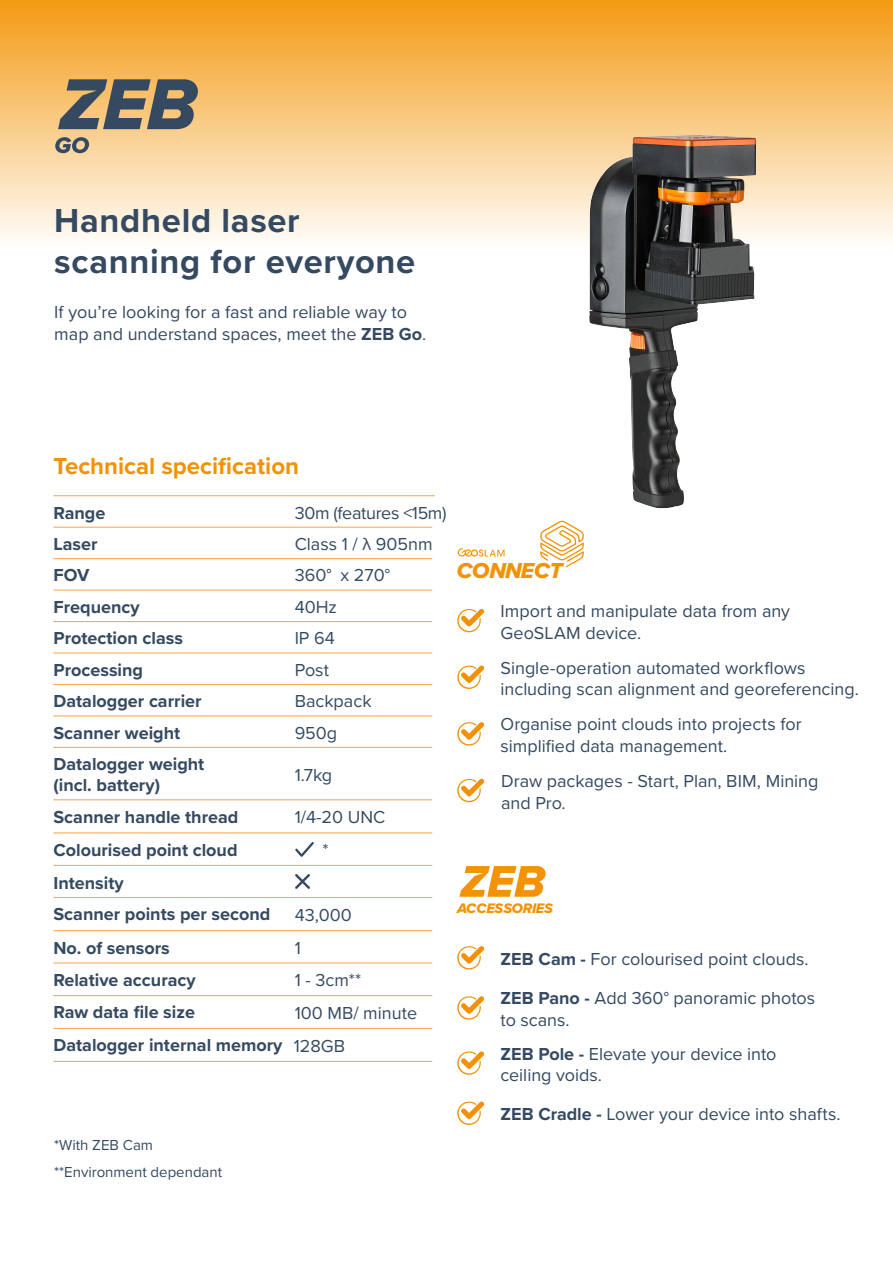
<style>
.page{position:relative;width:893px;height:1263px;background:#fff}
.page>*{position:absolute;margin:0;border:0;box-sizing:border-box;transform-origin:0 0}
.t1{font:700 34.5px/41.4px "Proxima Nova";letter-spacing:.02em;color:#354a61}
.t2{font:700 24px "Proxima Nova";color:#f39200}
.t3{font:22.35px "Proxima Nova Extrabld It";letter-spacing:-.005em;color:#f39204}
.Intro{font:18px/21.6px "Proxima Nova";color:#354a61}
.t4{font:700 18px "Proxima Nova";color:#354a61}
.Intro-2{font:18px "Proxima Nova";letter-spacing:-.02em;color:#354a61}
.t5{font:15px "Proxima Nova";color:#354a61}
.t6{font:14.25px "Proxima Nova Extrabld It";letter-spacing:-.01em;color:#f39204}
.s1{font-weight:700}
</style>
<div class="page">
<div style="left:0;top:0;width:893px;height:249px;background:linear-gradient(to bottom,#f49a12,#fffefd)"></div>
<svg style="left:58px;top:79px;width:140px;height:50px;background:#7b7567"></svg>
<svg style="left:55px;top:137px;width:34px;height:16px"></svg>
<hr style="left:53px;top:495px;width:382px;height:1px;background:#f3921f">
<hr style="left:53px;top:527px;width:379px;height:1px;background:#f3921f">
<hr style="left:53px;top:589px;width:379px;height:2px;background:#f3921f">
<hr style="left:53px;top:621px;width:379px;height:1px;background:#f3921f">
<hr style="left:53px;top:558px;width:379px;height:1px;background:#f3921f">
<hr style="left:53px;top:652px;width:379px;height:2px;background:#f3921f">
<hr style="left:53px;top:684px;width:379px;height:1px;background:#f3921f">
<hr style="left:53px;top:715px;width:379px;height:1px;background:#f3921f">
<hr style="left:53px;top:747px;width:379px;height:1px;background:#f3921f">
<hr style="left:53px;top:799px;width:379px;height:1px;background:#f3921f">
<hr style="left:53px;top:832px;width:379px;height:1px;background:#f3921f">
<hr style="left:53px;top:865px;width:379px;height:1px;background:#f3921f">
<hr style="left:53px;top:897px;width:379px;height:1px;background:#f3921f">
<hr style="left:53px;top:930px;width:379px;height:1px;background:#f3921f">
<hr style="left:53px;top:962px;width:379px;height:1px;background:#f3921f">
<hr style="left:53px;top:995px;width:379px;height:1px;background:#f3921f">
<hr style="left:53px;top:1028px;width:379px;height:1px;background:#f3921f">
<hr style="left:53px;top:1061px;width:379px;height:1px;background:#f3921f">
<svg style="left:295px;top:842px;width:19px;height:15px"></svg>
<img style="left:575px;top:132px;width:184px;height:377px">
<svg style="left:295px;top:874px;width:15px;height:15px"></svg>
<svg style="left:540px;top:520px;width:44px;height:48px"></svg>
<svg style="left:457px;top:548px;width:48px;height:9px"></svg>
<svg style="left:459px;top:866px;width:87px;height:31px"></svg>
<svg style="left:457px;top:946px;width:27px;height:24px"></svg>
<svg style="left:457px;top:996px;width:27px;height:24px"></svg>
<svg style="left:457px;top:1051px;width:27px;height:24px"></svg>
<svg style="left:457px;top:1101px;width:27px;height:24px"></svg>
<svg style="left:457px;top:608px;width:27px;height:25px"></svg>
<svg style="left:457px;top:665px;width:27px;height:24px"></svg>
<svg style="left:457px;top:722px;width:27px;height:24px"></svg>
<svg style="left:457px;top:778px;width:27px;height:25px"></svg>
<h1 class="t1" style="left:54px;top:199px;width:363px">Handheld laser scanning for everyone</h1>
<p class="Intro" style="left:54px;top:301px;width:373px">If you’re looking for a fast and reliable way to map and understand spaces, meet the <span class="s1">ZEB Go</span>.</p>
<p class="t2" style="left:53px;top:448px;width:247px">Technical specification</p>
<p class="t4" style="left:53px;top:499px;width:53px">Range</p>
<p class="Intro-2" style="left:295px;top:499px;width:153px">30m (features &lt;15m)</p>
<p class="t4" style="left:53px;top:531px;width:46px">Laser</p>
<p class="Intro" style="left:295px;top:532px;width:140px">Class 1 / λ 905nm</p>
<p class="t4" style="left:53px;top:562px;width:37px">FOV</p>
<p class="Intro" style="left:295px;top:564px;width:97px">360° x 270°</p>
<p class="t4" style="left:53px;top:593px;width:88px">Frequency</p>
<p class="Intro" style="left:295px;top:595px;width:44px">40Hz</p>
<p class="t4" style="left:53px;top:625px;width:131px">Protection class</p>
<p class="Intro" style="left:295px;top:627px;width:42px">IP 64</p>
<p class="t4" style="left:53px;top:656px;width:91px">Processing</p>
<p class="Intro" style="left:295px;top:658px;width:36px">Post</p>
<p class="t4" style="left:53px;top:688px;width:150px">Datalogger carrier</p>
<p class="Intro" style="left:295px;top:690px;width:78px">Backpack</p>
<p class="t4" style="left:53px;top:719px;width:128px">Scanner weight</p>
<p class="Intro" style="left:295px;top:721px;width:44px">950g</p>
<p class="t4" style="left:53px;top:751px;width:152px">Datalogger weight</p>
<p class="t4" style="left:53px;top:772px;width:108px">(incl. battery)</p>
<p class="Intro" style="left:295px;top:763px;width:39px">1.7kg</p>
<p class="t4" style="left:53px;top:803px;width:187px">Scanner handle thread</p>
<p class="Intro" style="left:295px;top:806px;width:92px">1/4-20 UNC</p>
<p class="t4" style="left:53px;top:836px;width:186px">Colourised point cloud</p>
<p class="Intro" style="left:323px;top:838px;width:8px">*</p>
<p class="t4" style="left:53px;top:869px;width:72px">Intensity</p>
<p class="t4" style="left:53px;top:901px;width:218px">Scanner points per second</p>
<p class="Intro" style="left:295px;top:903px;width:59px">43,000</p>
<p class="t4" style="left:53px;top:934px;width:118px">No. of sensors</p>
<p class="Intro" style="left:295px;top:936px;width:8px">1</p>
<p class="t4" style="left:53px;top:966px;width:144px">Relative accuracy</p>
<p class="Intro" style="left:295px;top:968px;width:68px">1 - 3cm**</p>
<p class="t4" style="left:53px;top:999px;width:143px">Raw data file size</p>
<p class="Intro" style="left:295px;top:1001px;width:124px">100 MB/ minute</p>
<p class="t4" style="left:53px;top:1032px;width:231px">Datalogger internal memory</p>
<p class="Intro" style="left:294px;top:1034px;width:53px">128GB</p>
<p class="t5" style="left:54px;top:1134px;width:101px">*With ZEB Cam</p>
<p class="t5" style="left:54px;top:1161px;width:170px">**Environment dependant</p>
<p class="t3" style="left:457px;top:554px;width:107px">CONNECT</p>
<p class="Intro" style="left:501px;top:599px;width:291px">Import and manipulate data from any<br>GeoSLAM device.</p>
<p class="Intro" style="left:501px;top:656px;width:360px">Single-operation automated workflows including scan alignment and georeferencing.</p>
<p class="Intro" style="left:500px;top:713px;width:303px">Organise point clouds into projects for simplified data management.</p>
<p class="Intro" style="left:501px;top:769px;width:319px">Draw packages - Start, Plan, BIM, Mining and Pro.</p>
<p class="t6" style="left:457px;top:897px;width:97px">ACCESSORIES</p>
<p class="Intro" style="left:501px;top:947px;width:309px"><span class="s1">ZEB Cam -</span> For colourised point clouds.</p>
<p class="Intro" style="left:501px;top:987px;width:316px"><span class="s1">ZEB Pano -</span> Add 360° panoramic photos to scans.</p>
<p class="Intro" style="left:501px;top:1042px;width:277px"><span class="s1">ZEB Pole -</span> Elevate your device into ceiling voids.</p>
<p class="Intro" style="left:501px;top:1103px;width:342px"><span class="s1">ZEB Cradle -</span> Lower your device into shafts.</p>
</div>
